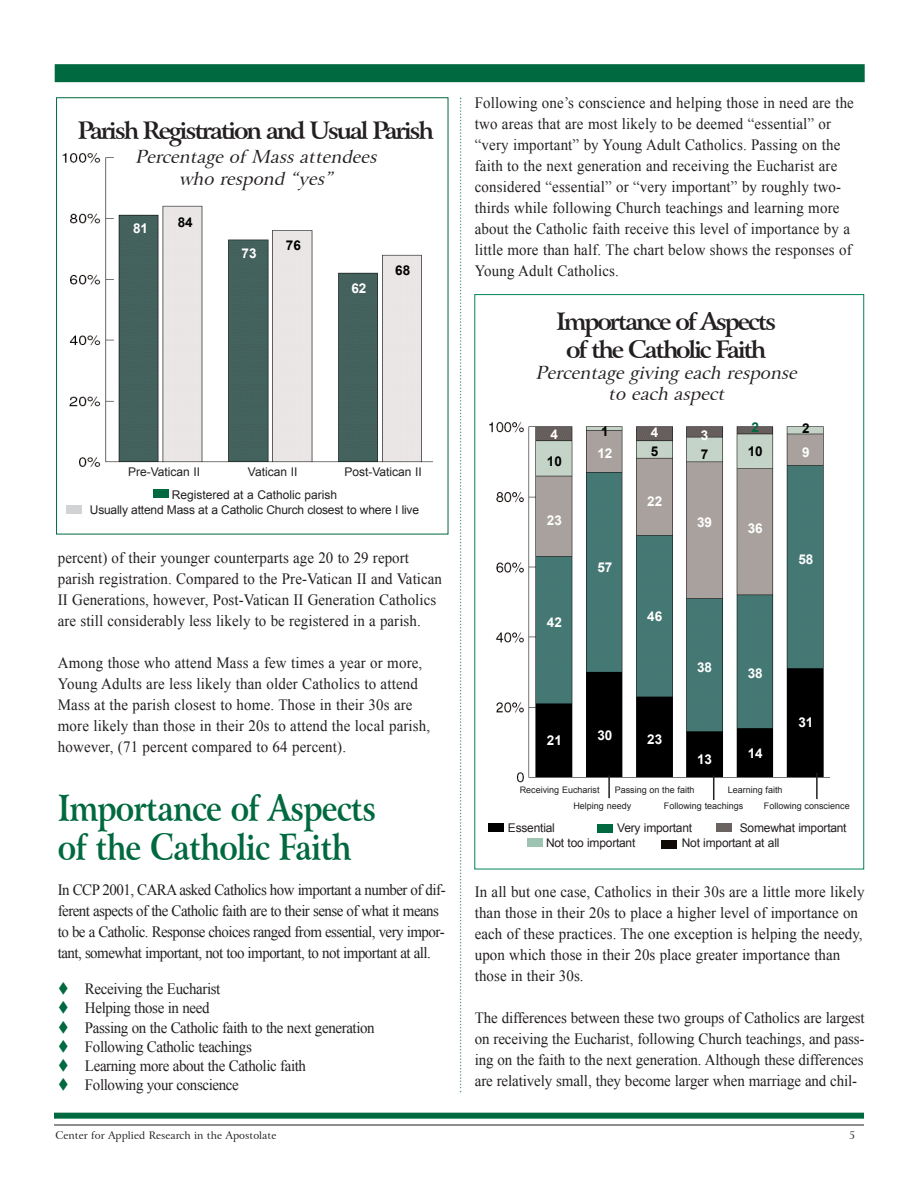
<style>
.page{position:relative;width:918px;height:1188px;background:#fff}
.page>*{position:absolute;margin:0;border:0;box-sizing:border-box;transform-origin:0 0}
.t1{font:700 36px/39px "Arrus BT";letter-spacing:-.03em;color:#00693f;scale:.85 1}
.t2{font:700 24px/28.5px "Arrus BT";letter-spacing:-.095em;color:#231f20;text-align:center}
.t3{font:italic 18px/21.6px "Arrus BT";color:#231f20;text-align:center}
.t4{font:15.75px/21px "Times New Roman";letter-spacing:.005em;color:#231f20;scale:.95 1}
.t5{font:15.75px/21px "Times New Roman";letter-spacing:-.035em;color:#231f20;scale:.95 1}
.t6{font:15.75px/19px "Times New Roman";letter-spacing:-.025em;color:#231f20;scale:.95 1}
.t7{font:700 13.5px "Arial";color:#fff}
.t8{font:700 13.5px "Arial";color:#000}
.t9{font:700 13.5px "Arial";color:#00693f}
.t10{font:12px/14.4px "Arial";letter-spacing:-.015em;color:#231f20;text-align:center}
.t11{font:10.5px "Arrus BT";color:#231f20}
.t12{font:9px "Arial";color:#231f20}
</style>
<div class="page">
<hr style="left:54px;top:1125px;width:810px;height:1px;background:#231f20">
<div style="left:55px;top:64px;width:810px;height:18px;background:#00693f"></div>
<div style="left:54px;top:1113px;width:810px;height:6px;background:#00693f"></div>
<svg style="left:460px;top:98px;width:1px;height:994px"></svg>
<img style="left:62px;top:153px;width:371px;height:314px">
<div style="left:153px;top:489px;width:16px;height:9px;background:#00693f"></div>
<div style="left:66px;top:506px;width:15px;height:8px;background:#d1d3d4"></div>
<img style="left:489px;top:422px;width:341px;height:364px">
<hr style="left:608px;top:776px;width:2px;height:22px;background:#231f20">
<svg style="left:713px;top:776px;width:1px;height:24px"></svg>
<hr style="left:816px;top:773px;width:2px;height:26px;background:#231f20">
<div style="left:488px;top:824px;width:16px;height:8px;background:#000"></div>
<div style="left:597px;top:825px;width:16px;height:8px;background:#00693f"></div>
<div style="left:717px;top:824px;width:15px;height:8px;background:#6b6361"></div>
<div style="left:527px;top:838px;width:16px;height:9px;background:#9dc3b3"></div>
<div style="left:662px;top:840px;width:15px;height:9px;background:#100a07"></div>
<h2 class="t2" style="left:78px;top:117px;width:358px">Parish Registration and Usual Parish</h2>
<p class="t3" style="left:135px;top:147px;width:248px">Percentageof Massattendees who respond “yes”</p>
<p class="t7" style="left:133px;top:221px;width:17px">81</p>
<p class="t8" style="left:178px;top:215px;width:17px">84</p>
<p class="t7" style="left:242px;top:246px;width:17px">73</p>
<p class="t8" style="left:286px;top:238px;width:17px">76</p>
<p class="t7" style="left:351px;top:281px;width:17px">62</p>
<p class="t8" style="left:395px;top:263px;width:17px">68</p>
<p class="t10" style="left:128px;top:465px;width:74px">Pre-Vatican II</p>
<p class="t10" style="left:248px;top:465px;width:51px">Vatican II</p>
<p class="t10" style="left:344px;top:465px;width:79px">Post-Vatican II</p>
<p class="t10" style="left:90px;top:488px;width:331px">Registered at a Catholic parish<br>Usually attend Mass at a Catholic Church closest to where I live</p>
<p class="t4" style="left:58px;top:548px;width:406px">percent) of their younger counterparts age 20 to 29 report parish registration. Compared to the Pre-Vatican II and Vatican II Generations, however, Post-Vatican II Generation Catholics are still considerably less likely to be registered in a parish.</p>
<p class="t4" style="left:58px;top:653px;width:394px">Among those who attend Mass a few times a year or more, Young Adults are less likely than older Catholics to attend Mass at the parish closest to home. Those in their 30s are more likely than those in their 20s to attend the local parish, however, (71 percent compared to 64 percent).</p>
<h1 class="t1" style="left:58px;top:790px;width:376px">Importance of Aspects of the Catholic Faith</h1>
<p class="t5" style="left:58px;top:879px;width:410px">In CCP 2001, CARA asked Catholics how important a number of dif&shy;ferent aspects of the Catholic faith are to their sense of what it means to be a Catholic. Response choices ranged from essential, very impor&shy;tant, somewhat important, not too important, to not important at all.</p>
<p class="t6" style="left:85px;top:980px;width:307px">Receiving the Eucharist<br>Helping those in need<br>Passing on the Catholic faith to the next generation<br>Following Catholic teachings<br>Learning more about the Catholic faith<br>Following your conscience</p>
<p class="t4" style="left:475px;top:92px;width:401px">Following one’s conscience and helping those in need are the two areas that are most likely to be deemed “essential” or “very important” by Young Adult Catholics. Passing on the faith to the next generation and receiving the Eucharist are considered “essential” or “very important” by roughly two&shy;thirds while following Church teachings and learning more about the Catholic faith receive this level of importance by a little more than half. The chart below shows the responses of Young Adult Catholics.</p>
<h2 class="t2" style="left:556px;top:307px;width:221px">Importance of Aspects of the Catholic Faith</h2>
<p class="t3" style="left:536px;top:363px;width:268px;line-height:21px">Percentagegivingeach response to each aspect</p>
<p class="t7" style="left:551px;top:427px;width:9px">4</p>
<p class="t8" style="left:547px;top:454px;width:17px">10</p>
<p class="t8" style="left:601px;top:424px;width:9px">1</p>
<p class="t7" style="left:597px;top:446px;width:17px">12</p>
<p class="t7" style="left:651px;top:424px;width:9px">4</p>
<p class="t8" style="left:651px;top:444px;width:9px">5</p>
<p class="t7" style="left:647px;top:493px;width:17px">22</p>
<p class="t7" style="left:701px;top:428px;width:9px">3</p>
<p class="t8" style="left:701px;top:447px;width:9px">7</p>
<p class="t9" style="left:751px;top:420px;width:9px">2</p>
<p class="t8" style="left:748px;top:444px;width:17px">10</p>
<p class="t8" style="left:802px;top:421px;width:9px">2</p>
<p class="t7" style="left:802px;top:445px;width:9px">9</p>
<p class="t7" style="left:547px;top:512px;width:17px">23</p>
<p class="t7" style="left:697px;top:515px;width:17px">39</p>
<p class="t7" style="left:748px;top:521px;width:17px">36</p>
<p class="t7" style="left:597px;top:560px;width:17px">57</p>
<p class="t7" style="left:798px;top:552px;width:17px">58</p>
<p class="t7" style="left:547px;top:614px;width:17px">42</p>
<p class="t7" style="left:647px;top:609px;width:17px">46</p>
<p class="t7" style="left:697px;top:660px;width:17px">38</p>
<p class="t7" style="left:748px;top:666px;width:17px">38</p>
<p class="t7" style="left:798px;top:715px;width:17px">31</p>
<p class="t7" style="left:547px;top:733px;width:17px">21</p>
<p class="t7" style="left:597px;top:728px;width:17px">30</p>
<p class="t7" style="left:647px;top:732px;width:17px">23</p>
<p class="t7" style="left:697px;top:752px;width:17px">13</p>
<p class="t7" style="left:748px;top:746px;width:17px">14</p>
<p class="t12" style="left:520px;top:785px;width:81px">Receiving Eucharist</p>
<p class="t12" style="left:615px;top:785px;width:81px">Passing on the faith</p>
<p class="t12" style="left:728px;top:785px;width:56px">Learning faith</p>
<p class="t12" style="left:573px;top:801px;width:59px">Helping needy</p>
<p class="t12" style="left:664px;top:801px;width:81px">Following teachings</p>
<p class="t12" style="left:764px;top:801px;width:87px">Following conscience</p>
<p class="t10" style="left:508px;top:821px;width:49px">Essential</p>
<p class="t10" style="left:617px;top:821px;width:76px">Very important</p>
<p class="t10" style="left:740px;top:821px;width:108px">Somewhat important</p>
<p class="t10" style="left:546px;top:835px;width:91px">Not too important</p>
<p class="t10" style="left:682px;top:835px;width:99px">Not important at all</p>
<p class="t4" style="left:475px;top:881px;width:412px">In all but one case, Catholics in their 30s are a little more likely than those in their 20s to place a higher level of importance on each of these practices. The one exception is helping the needy, upon which those in their 20s place greater importance than those in their 30s.</p>
<p class="t4" style="left:475px;top:1007px;width:412px;text-align:justify">The differences between these two groups of Catholics are largest on receiving the Eucharist, following Church teachings, and pass&shy;ing on the faith to the next generation. Although these differences are relatively small, they become larger when marriage and chil-</p>
<p class="t11" style="left:55px;top:1129px;width:223px">Center for Applied Research in the Apostolate</p>
<p class="t11" style="left:849px;top:1129px;width:8px">5</p>
</div>
